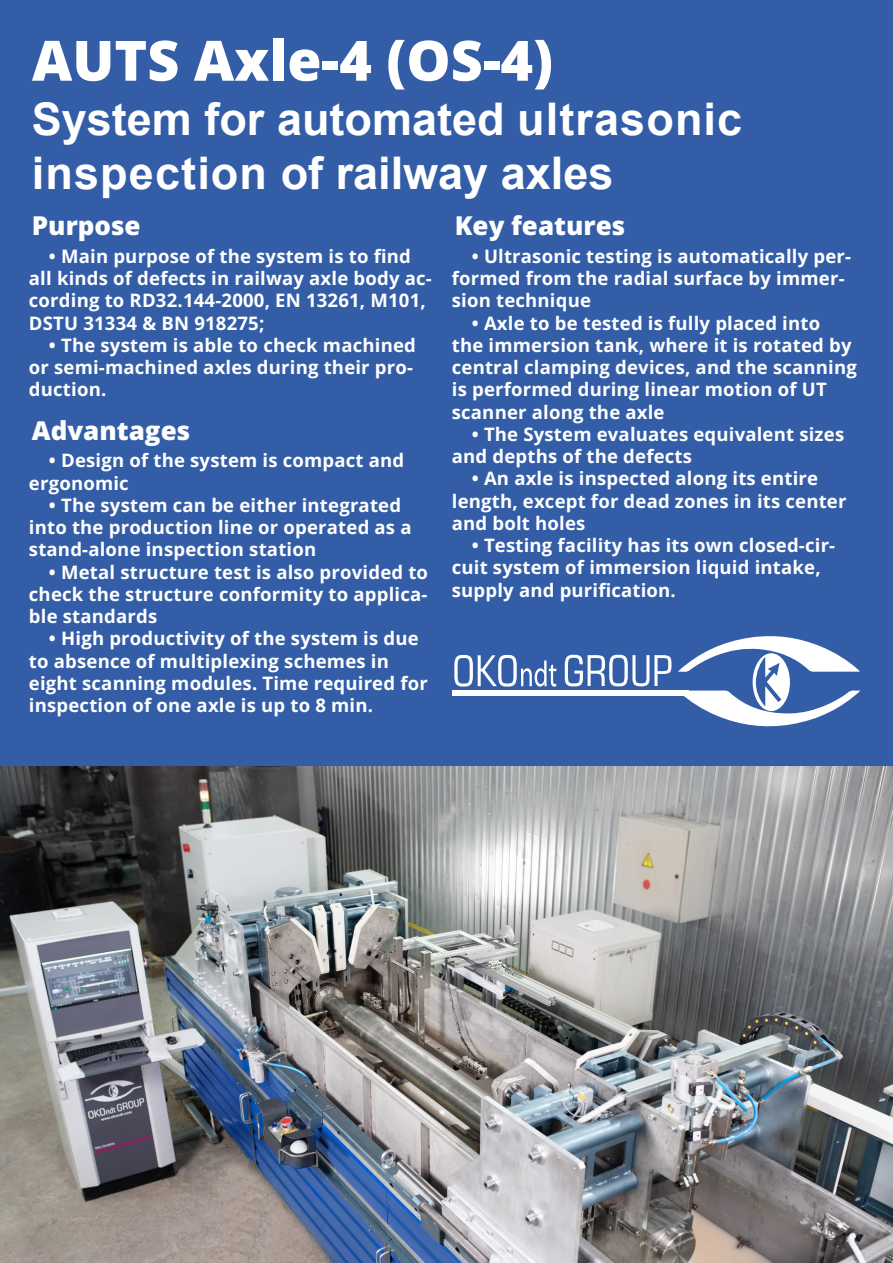
<style>
.page{position:relative;width:893px;height:1263px;background:#fff}
.page>*{position:absolute;margin:0;border:0;box-sizing:border-box;transform-origin:0 0}
.title_1{font:800 55.65px "Open Sans";color:#fff}
.title_1-2{font:700 45px "Arial";color:#fff}
.blockquote_2{font:800 25.95px "Open Sans";color:#fff}
.t1{font:700 18.6px/22.2px "Open Sans";letter-spacing:.01em;color:#fff}
</style>
<div class="page">
<div style="left:1px;top:0;width:892px;height:1262px;background:#335ea7"></div>
<svg style="left:678px;top:636px;width:182px;height:91px"></svg>
<div style="left:452px;top:690px;width:236px;height:6px;background:#fff"></div>
<svg style="left:565px;top:655px;width:106px;height:31px"></svg>
<svg style="left:454px;top:655px;width:102px;height:32px"></svg>
<img style="left:0;top:767px;width:892px;height:495px">
<p class="title_1" style="left:32px;top:22px;width:523px">AUTS Axle-4 (OS-4)</p>
<p class="title_1-2" style="left:32px;top:87px;width:712px">System for automated ultrasonic</p>
<p class="title_1-2" style="left:32px;top:141px;width:583px">inspection of railway axles</p>
<p class="blockquote_2" style="left:32px;top:208px;width:110px">Purpose</p>
<p class="t1" style="left:29px;top:244px;width:404px;text-indent:20px">• Main purpose of the system is to find all kinds of defects in railway axle body ac&shy;cording to RD32.144-2000, EN 13261, М101, DSTU 31334 &amp; BN 918275;</p>
<p class="t1" style="left:29px;top:333px;width:388px;text-indent:20px">• The system is able to check machined or semi-machined axles during their pro&shy;duction.</p>
<p class="blockquote_2" style="left:32px;top:413px;width:160px">Advantages</p>
<p class="t1" style="left:29px;top:449px;width:377px;text-indent:20px">• Design of the system is compact and ergonomic</p>
<p class="t1" style="left:29px;top:493px;width:384px;text-indent:20px">• The system can be either integrated into the production line or operated as a stand-alone inspection station</p>
<p class="t1" style="left:29px;top:560px;width:401px;text-align:justify;text-indent:20px">• Metal structure test is also provided to check the structure conformity to applica&shy;ble standards</p>
<p class="t1" style="left:29px;top:627px;width:400px;text-indent:20px">• High productivity of the system is due to absence of multiplexing schemes in eight scanning modules. Time required for inspection of one axle is up to 8 min.</p>
<p class="blockquote_2" style="left:455px;top:208px;width:172px">Key features</p>
<p class="t1" style="left:452px;top:244px;width:401px;text-indent:20px">• Ultrasonic testing is automatically per&shy;formed from the radial surface by immer&shy;sion technique</p>
<p class="t1" style="left:452px;top:311px;width:407px;text-indent:20px">• Axle to be tested is fully placed into<br>the immersion tank, where it is rotated by central clamping devices, and the scanning is performed during linear motion of UT scanner along the axle</p>
<p class="t1" style="left:452px;top:422px;width:394px;text-indent:20px">• The System evaluates equivalent sizes and depths of the defects</p>
<p class="t1" style="left:452px;top:467px;width:396px;text-indent:20px">• An axle is inspected along its entire length, except for dead zones in its center and bolt holes</p>
<p class="t1" style="left:452px;top:534px;width:385px;text-indent:20px">• Testing facility has its own closed-cir&shy;cuit system of immersion liquid intake, supply and purification.</p>
</div>
